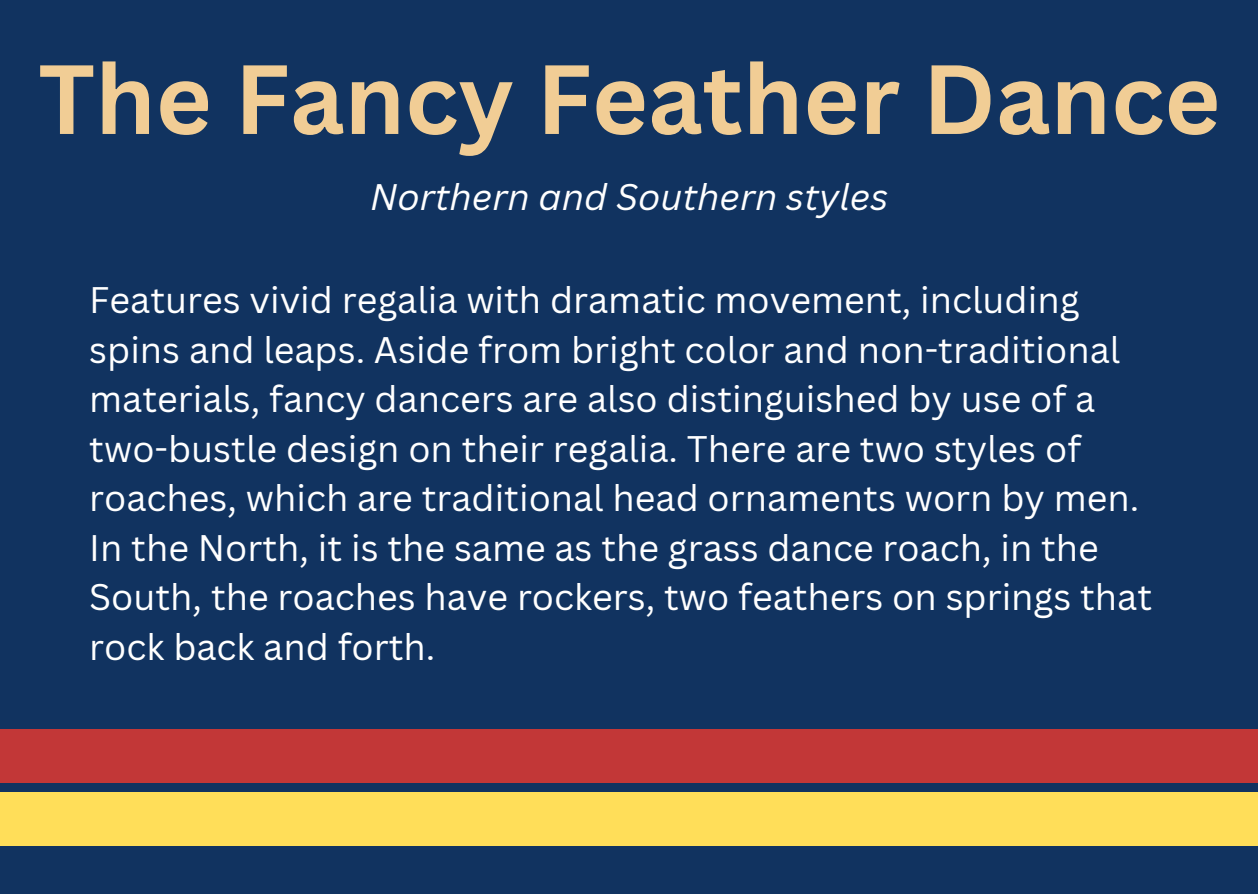
<style>
.page{position:relative;width:1258px;height:894px;background:#fff}
.page>*{position:absolute;margin:0;border:0;box-sizing:border-box;transform-origin:0 0}
.t1{font:700 96px "Canva Sans";color:#f1cd95}
.t2{font:36px/49.5px "Canva Sans";color:#fff}
.t3{font:italic 36px "Canva Sans";color:#fff}
</style>
<div class="page">
<div style="left:0;top:0;width:1258px;height:893px;background:#113360"></div>
<div style="left:0;top:728px;width:1258px;height:54px;background:#c23737"></div>
<div style="left:0;top:791px;width:1258px;height:54px;background:#ffde59"></div>
<p class="t1" style="left:38px;top:31px;width:1183px">The Fancy Feather Dance</p>
<p class="t3" style="left:370px;top:171px;width:520px">Northern and Southern styles</p>
<h1 class="t2" style="left:89px;top:274px;width:1064px">Features vivid regalia with dramatic movement, including spins and leaps. Aside from bright color and non-traditional materials, fancy dancers are also distinguished by use of a two-bustle design on their regalia. There are two styles of roaches, which are traditional head ornaments worn by men.<br>In the North, it is the same as the grass dance roach, in the South, the roaches have rockers, two feathers on springs that rock back and forth.</h1>
</div>
